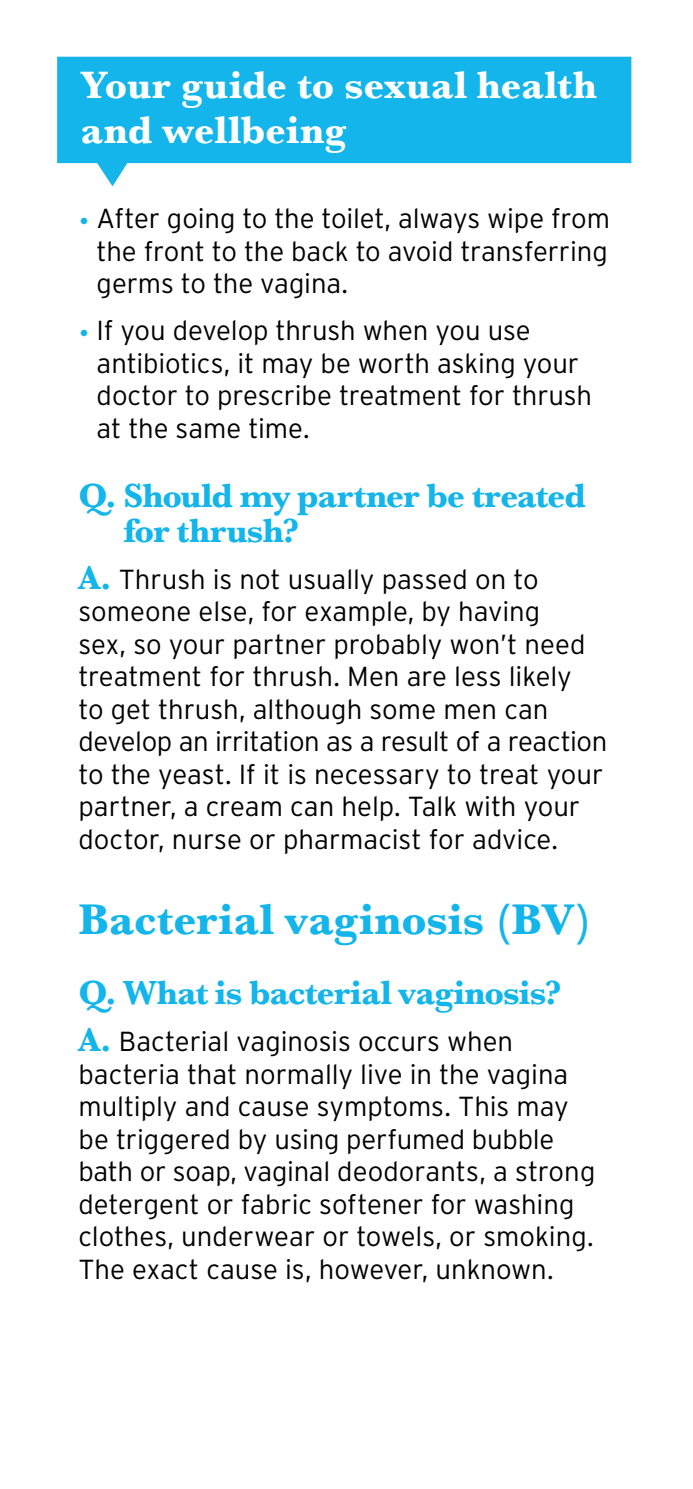
<style>
.page{position:relative;width:693px;height:1489px;background:#fff}
.page>*{position:absolute;margin:0;border:0;box-sizing:border-box;transform-origin:0 0}
.t1{font:700 45px "Baskerville";color:#13b5ea}
.t2{font:700 40px/45px "Baskerville";letter-spacing:.005em;color:#fff}
.t3{font:700 35px/34.2px "Baskerville";letter-spacing:-.025em;color:#13b5ea}
.t4{font:300 27.5px/32.5px "Interstate";letter-spacing:-.005em;color:#000}
.s1{font-size:30px;color:#13b5ea}
.s2{font-family:"Baskerville";font-weight:700;font-size:34.5px;color:#13b5ea}
</style>
<div class="page">
<svg style="left:57px;top:57px;width:574px;height:129px;fill:#13b5ea"></svg>
<h2 class="t2" style="left:80px;top:62px;width:518px">Your guide to sexual health and wellbeing</h2>
<p class="t4" style="left:97px;top:202px;width:515px;text-align:justify;text-indent:-18px"><span class="s1">•</span> After going to the toilet, always wipe from the front to the back to avoid transferring germs to the vagina.</p>
<p class="t4" style="left:97px;top:314px;width:497px;text-indent:-18px"><span class="s1">•</span> If you develop thrush when you use antibiotics, it may be worth asking your doctor to prescribe treatment for thrush at the same time.</p>
<p class="t3" style="left:124px;top:478px;width:464px;text-indent:-45px">Q. Should my partner be treated for thrush?</p>
<p class="t4" style="left:78px;top:562px;width:530px"><span class="s2">A.</span> Thrush is not usually passed on to someone else, for example, by having<br>sex, so your partner probably won’t need treatment for thrush. Men are less likely<br>to get thrush, although some men can develop an irritation as a result of a reaction to the yeast. If it is necessary to treat your partner, a cream can help. Talk with your doctor, nurse or pharmacist for advice.</p>
<h1 class="t1" style="left:78px;top:893px;width:514px">Bacterial vaginosis (BV)</h1>
<p class="t3" style="left:78px;top:975px;width:484px">Q. What is bacterial vaginosis?</p>
<p class="t4" style="left:78px;top:1025px;width:518px"><span class="s2">A.</span> Bacterial vaginosis occurs when bacteria that normally live in the vagina multiply and cause symptoms. This may be triggered by using perfumed bubble bath or soap, vaginal deodorants, a strong detergent or fabric softener for washing clothes, underwear or towels, or smoking.<br>The exact cause is, however, unknown.</p>
</div>
